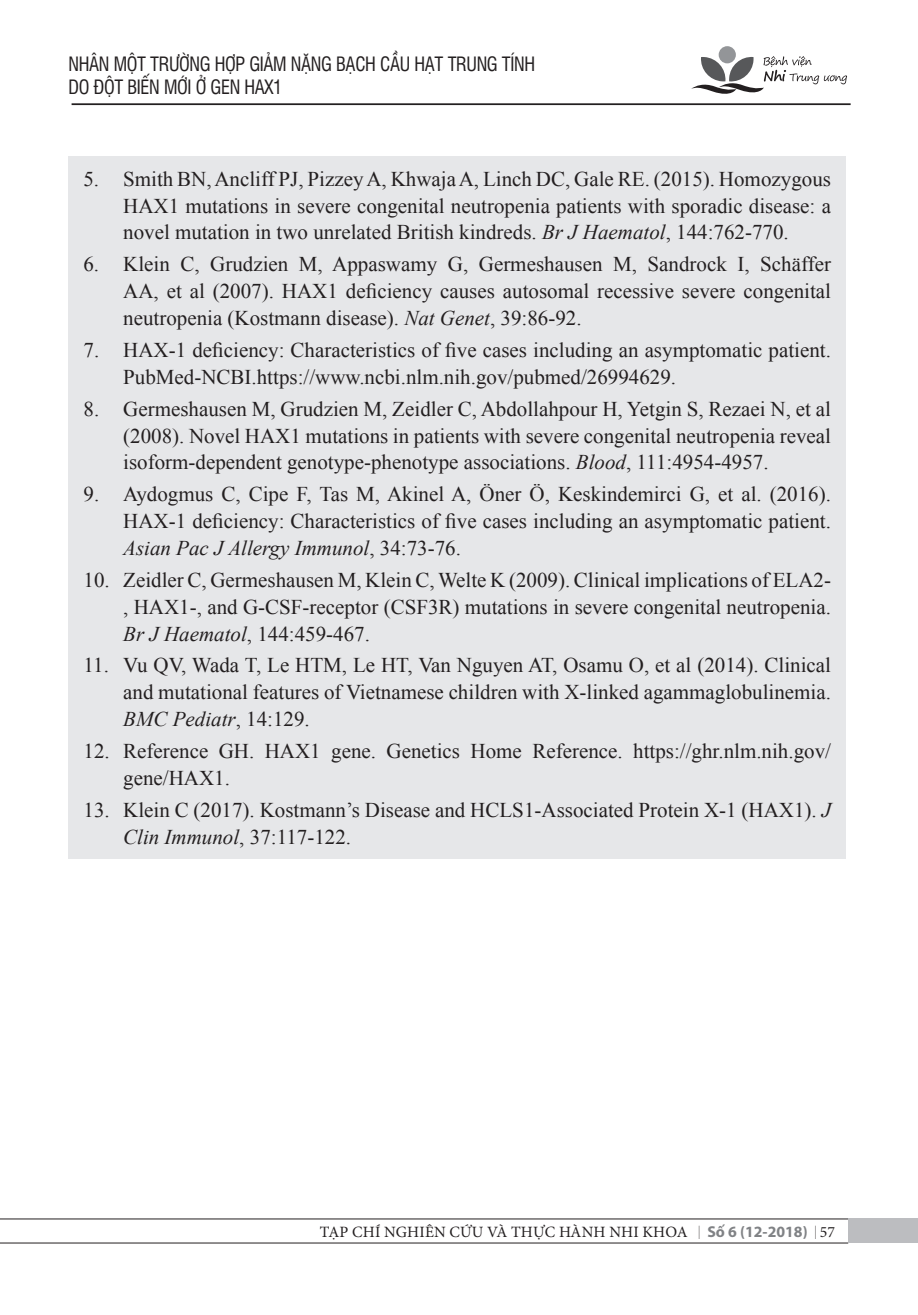
<style>
.page{position:relative;width:918px;height:1315px;background:#fff}
.page>*{position:absolute;margin:0;border:0;box-sizing:border-box;transform-origin:0 0}
.t1{font:21px/26.8px "Times New Roman";color:#231f20;text-align:justify}
.t2{font:19.25px/23.1px "UTM Swiss Condensed";letter-spacing:-.02em;color:#231f20;scale:.95 1}
.t3{font:15.75px "Minion Pro";letter-spacing:.005em;color:#231f20}
.s1{font-style:italic}
.s2{font-family:"Myriad Pro";font-weight:300;font-size:19.6px}
.s3{font-family:"Myriad Pro";font-weight:700;color:#808285}
</style>
<div class="page">
<hr style="left:72px;top:103px;width:778px;height:2px;background:#231f20">
<div style="left:69px;top:156px;width:777px;height:702px;background:#e6e7e9"></div>
<svg style="left:691px;top:56px;width:156px;height:38px"></svg>
<div style="left:718px;top:46px;width:18px;height:17px;background:#939598;border-radius:50%"></div>
<hr style="left:0;top:1218px;width:848px;height:1px;background:#231f20">
<hr style="left:0;top:1242px;width:848px;height:1px;background:#231f20">
<div style="left:848px;top:1218px;width:70px;height:25px;background:#bcbdc0"></div>
<p class="t2" style="left:69px;top:51px;width:492px">NHÂN MỘT TRƯỜNG HỢP GIẢM NẶNG BẠCH CẦU HẠT TRUNG TÍNH<br>DO ĐỘT BIẾN MỚI Ở GEN HAX1</p>
<p class="t1" style="left:123px;top:165px;width:709px;text-indent:-40px">5. Smith BN, Ancliff PJ, Pizzey A, Khwaja A, Linch DC, Gale RE. (2015). Homozygous HAX1 mutations in severe congenital neutropenia patients with sporadic disease: a novel mutation in two unrelated British kindreds. <span class="s1">Br J Haematol</span>, 144:762-770.</p>
<p class="t1" style="left:123px;top:251px;width:709px;text-indent:-40px">6. Klein C, Grudzien M, Appaswamy G, Germeshausen M, Sandrock I, Schäffer AA, et al (2007). HAX1 deficiency causes autosomal recessive severe congenital neutropenia (Kostmann disease). <span class="s1">Nat Genet</span>, 39:86-92.</p>
<p class="t1" style="left:123px;top:336px;width:709px;text-indent:-40px">7. HAX-1 deficiency: Characteristics of five cases including an asymptomatic patient.<br>PubMed-NCBI.https://www.ncbi.nlm.nih.gov/pubmed/26994629.</p>
<p class="t1" style="left:123px;top:395px;width:709px;text-indent:-40px">8. Germeshausen M, Grudzien M, Zeidler C, Abdollahpour H, Yetgin S, Rezaei N, et al (2008). Novel HAX1 mutations in patients with severe congenital neutropenia reveal isoform-dependent genotype-phenotype associations. <span class="s1">Blood</span>, 111:4954-4957.</p>
<p class="t1" style="left:123px;top:480px;width:709px;text-indent:-40px">9. Aydogmus C, Cipe F, Tas M, Akinel A, Öner Ö, Keskindemirci G, et al. (2016).<br>HAX-1 deficiency: Characteristics of five cases including an asymptomatic patient.<br><span class="s1">Asian Pac J Allergy Immunol</span>, 34:73-76.</p>
<p class="t1" style="left:123px;top:566px;width:709px;text-indent:-40px">10. Zeidler C, Germeshausen M, Klein C, Welte K (2009). Clinical implications of ELA2- , HAX1-, and G-CSF-receptor (CSF3R) mutations in severe congenital neutropenia.<br><span class="s1">Br J Haematol</span>, 144:459-467.</p>
<p class="t1" style="left:123px;top:651px;width:709px;text-indent:-40px">11. Vu QV, Wada T, Le HTM, Le HT, Van Nguyen AT, Osamu O, et al (2014). Clinical and mutational features of Vietnamese children with X-linked agammaglobulinemia.<br><span class="s1">BMC Pediatr</span>, 14:129.</p>
<p class="t1" style="left:123px;top:737px;width:709px;text-indent:-40px">12. Reference GH. HAX1 gene. Genetics Home Reference. https://ghr.nlm.nih.gov/ gene/HAX1.</p>
<p class="t1" style="left:123px;top:796px;width:709px;text-indent:-40px">13. Klein C (2017). Kostmann’s Disease and HCLS1-Associated Protein X-1 (HAX1). <span class="s1">J<br>Clin Immunol</span>, 37:117-122.</p>
<p class="t3" style="left:320px;top:1221px;width:517px">TẠP CHÍ NGHIÊN CỨU VÀ THỰC HÀNH NHI KHOA <span class="s2">I</span> <span class="s3">Số 6 (12-2018)</span> <span class="s2">I</span> 57</p>
</div>
